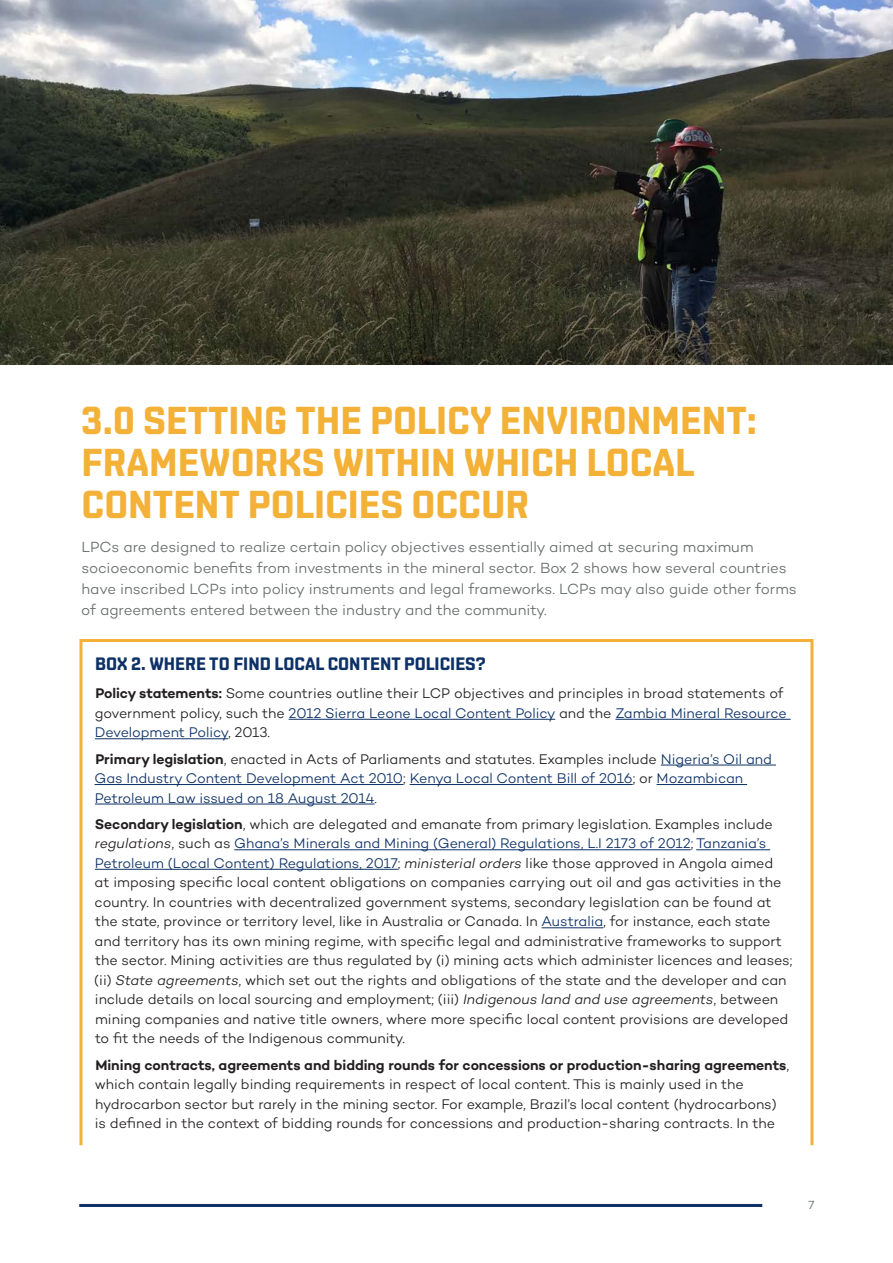
<style>
.page{position:relative;width:893px;height:1263px;background:#fff}
.page>*{position:absolute;margin:0;border:0;box-sizing:border-box;transform-origin:0 0}
.Heading_1{font:700 39px/42px "Shentox";color:#f3b138}
.Box_H1{font:700 18px "Shentox";color:#0d3166}
.Body_copy{font:300 15px/21px "Campton";letter-spacing:-.005em;color:#676c6c}
.Box_Body_Text{font:300 14.25px/19.5px "Campton";letter-spacing:-.005em;color:#231f20}
.Box_Body_Text-2{font:300 14.25px/19.5px "Campton";letter-spacing:-.005em;color:#0d3166}
.t1{font:300 12px "Campton";color:#676c6c}
.s1{font-weight:600}
.s2{color:#0d3166}
.s3{font-weight:600;color:#231f20}
.s4{color:#231f20}
.s5{font-style:italic}
</style>
<div class="page">
<hr style="left:79px;top:1204px;width:683px;height:3px;background:#0d3166">
<div style="left:80px;top:639px;width:733px;height:508px;border:3px solid #f3b138"></div>
<hr style="left:289px;top:719px;width:266px;height:1px;background:#0d3166">
<hr style="left:615px;top:719px;width:176px;height:1px;background:#0d3166">
<hr style="left:95px;top:738px;width:133px;height:1px;background:#0d3166">
<hr style="left:661px;top:765px;width:115px;height:1px;background:#0d3166">
<hr style="left:95px;top:784px;width:308px;height:1px;background:#0d3166">
<hr style="left:410px;top:784px;width:223px;height:1px;background:#0d3166">
<hr style="left:657px;top:784px;width:90px;height:1px;background:#0d3166">
<hr style="left:95px;top:804px;width:280px;height:1px;background:#0d3166">
<hr style="left:234px;top:849px;width:457px;height:1px;background:#0d3166">
<hr style="left:696px;top:849px;width:74px;height:1px;background:#0d3166">
<hr style="left:95px;top:869px;width:303px;height:1px;background:#0d3166">
<hr style="left:542px;top:927px;width:61px;height:1px;background:#0d3166">
<img style="left:0;top:0;width:893px;height:364px">
<p class="Heading_1" style="left:81px;top:399px;width:677px">3.0 SETTING THE POLICY ENVIRONMENT:<br>FRAMEWORKS WITHIN WHICH LOCAL<br>CONTENT POLICIES OCCUR</p>
<p class="Body_copy" style="left:81px;top:537px;width:717px">LPCs are designed to realize certain policy objectives essentially aimed at securing maximum socioeconomic benefits from investments in the mineral sector. Box 2 shows how several countries have inscribed LCPs into policy instruments and legal frameworks. LCPs may also guide other forms of agreements entered between the industry and the community.</p>
<p class="Box_H1" style="left:95px;top:653px;width:392px">BOX 2. WHERE TO FIND LOCAL CONTENT POLICIES?</p>
<p class="Box_Body_Text" style="left:95px;top:683px;width:694px"><span class="s1">Policy statements:</span> Some countries outline their LCP objectives and principles in broad statements of government policy, such the <span class="s2">2012 Sierra Leone Local Content Policy</span> and the <span class="s2">Zambia Mineral Resource<br>Development Policy</span>, 2013.</p>
<p class="Box_Body_Text-2" style="left:95px;top:749px;width:679px"><span class="s3">Primary legislation</span><span class="s4">, enacted in Acts of Parliaments and statutes. Examples include</span> Nigeria’s Oil and<br>Gas Industry Content Development Act 2010<span class="s4">;</span> Kenya Local Content Bill of 2016<span class="s4">; or</span> Mozambican<br>Petroleum Law issued on 18 August 2014<span class="s4">.</span></p>
<p class="Box_Body_Text" style="left:94px;top:814px;width:700px"><span class="s1">Secondary legislation</span>, which are delegated and emanate from primary legislation. Examples include <span class="s5">regulations</span>, such as <span class="s2">Ghana’s Minerals and Mining (General) Regulations, L.I 2173 of 2012</span>; <span class="s2">Tanzania’s Petroleum (Local Content) Regulations, 2017</span>; <span class="s5">ministerial orders</span> like those approved in Angola aimed<br>at imposing specific local content obligations on companies carrying out oil and gas activities in the country. In countries with decentralized government systems, secondary legislation can be found at the state, province or territory level, like in Australia or Canada. In <span class="s2">Australia</span>, for instance, each state and territory has its own mining regime, with specific legal and administrative frameworks to support the sector. Mining activities are thus regulated by (i) mining acts which administer licences and leases; (ii) <span class="s5">State agreements</span>, which set out the rights and obligations of the state and the developer and can include details on local sourcing and employment; (iii) <span class="s5">Indigenous land and use agreements</span>, between mining companies and native title owners, where more specific local content provisions are developed to fit the needs of the Indigenous community.</p>
<p class="Box_Body_Text" style="left:95px;top:1055px;width:696px"><span class="s1">Mining contracts, agreements and bidding rounds for concessions or production-sharing agreements</span>, which contain legally binding requirements in respect of local content. This is mainly used in the hydrocarbon sector but rarely in the mining sector. For example, Brazil’s local content (hydrocarbons) is defined in the context of bidding rounds for concessions and production-sharing contracts. In the</p>
<p class="t1" style="left:809px;top:1197px;width:8px">7</p>
</div>
